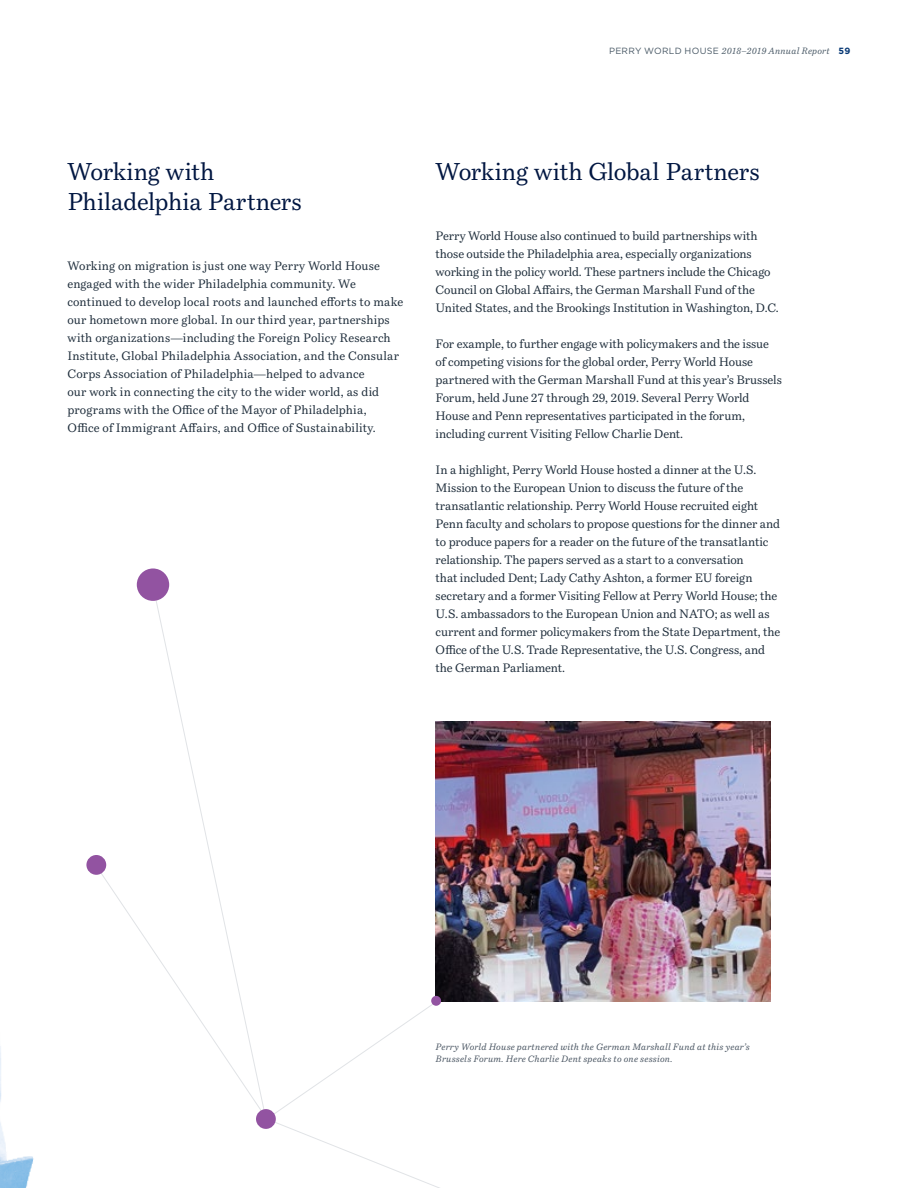
<style>
.page{position:relative;width:918px;height:1188px;background:#fff}
.page>*{position:absolute;margin:0;border:0;box-sizing:border-box;transform-origin:0 0}
.t1{font:24px/30px "Bressay";letter-spacing:-.01em;color:#001641}
.t2{font:12px/18px "Bressay";color:#1c2b39}
.t3{font:italic 9px/12px "Bressay";letter-spacing:.03em;color:#46525f}
.t4{font:italic 9px "Bressay";letter-spacing:.02em;color:#485865}
.s1{font-family:"Gotham";font-style:normal}
.s2{font-family:"Gotham";font-weight:700;font-style:normal;color:#043673}
</style>
<div class="page">
<img style="left:0;top:1046px;width:34px;height:142px">
<img style="left:436px;top:722px;width:334px;height:280px">
<svg style="left:152px;top:585px;width:112px;height:531px"></svg>
<svg style="left:269px;top:1001px;width:246px;height:187px"></svg>
<div style="left:431px;top:996px;width:10px;height:10px;background:#9253a1;border-radius:50%"></div>
<div style="left:256px;top:1109px;width:20px;height:20px;background:#9253a1;border-radius:50%"></div>
<div style="left:86px;top:855px;width:20px;height:20px;background:#9253a1;border-radius:50%"></div>
<div style="left:137px;top:568px;width:32px;height:33px;background:#9253a1;border-radius:50%"></div>
<p class="t4" style="left:609px;top:45px;width:243px"><span class="s1">PERRY WORLD HOUSE</span> 2018–2019 Annual Report <span class="s2">59</span></p>
<h1 class="t1" style="left:68px;top:156px;width:236px">Working with<br>Philadelphia Partners</h1>
<p class="t2" style="left:68px;top:257px;width:337px">Working on migration is just one way Perry World House engaged with the wider Philadelphia community. We continued to develop local roots and launched efforts to make our hometown more global. In our third year, partnerships with organizations—including the Foreign Policy Research Institute, Global Philadelphia Association, and the Consular Corps Association of Philadelphia—helped to advance<br>our work in connecting the city to the wider world, as did programs with the Office of the Mayor of Philadelphia,<br>Office of Immigrant Affairs, and Office of Sustainability.</p>
<h1 class="t1" style="left:436px;top:156px;width:326px">Working with Global Partners</h1>
<p class="t2" style="left:436px;top:227px;width:345px">Perry World House also continued to build partnerships with those outside the Philadelphia area, especially organizations working in the policy world. These partners include the Chicago Council on Global Affairs, the German Marshall Fund of the United States, and the Brookings Institution in Washington, D.C.</p>
<p class="t2" style="left:436px;top:335px;width:348px">For example, to further engage with policymakers and the issue of competing visions for the global order, Perry World House partnered with the German Marshall Fund at this year’s Brussels Forum, held June 27 through 29, 2019. Several Perry World House and Penn representatives participated in the forum, including current Visiting Fellow Charlie Dent.</p>
<p class="t2" style="left:436px;top:461px;width:346px">In a highlight, Perry World House hosted a dinner at the U.S.<br>Mission to the European Union to discuss the future of the transatlantic relationship. Perry World House recruited eight Penn faculty and scholars to propose questions for the dinner and to produce papers for a reader on the future of the transatlantic relationship. The papers served as a start to a conversation<br>that included Dent; Lady Cathy Ashton, a former EU foreign secretary and a former Visiting Fellow at Perry World House; the U.S. ambassadors to the European Union and NATO; as well as current and former policymakers from the State Department, the Office of the U.S. Trade Representative, the U.S. Congress, and the German Parliament.</p>
<p class="t3" style="left:436px;top:1041px;width:316px">Perry World House partnered with the German Marshall Fund at this year’s<br>Brussels Forum. Here Charlie Dent speaks to one session.</p>
</div>
